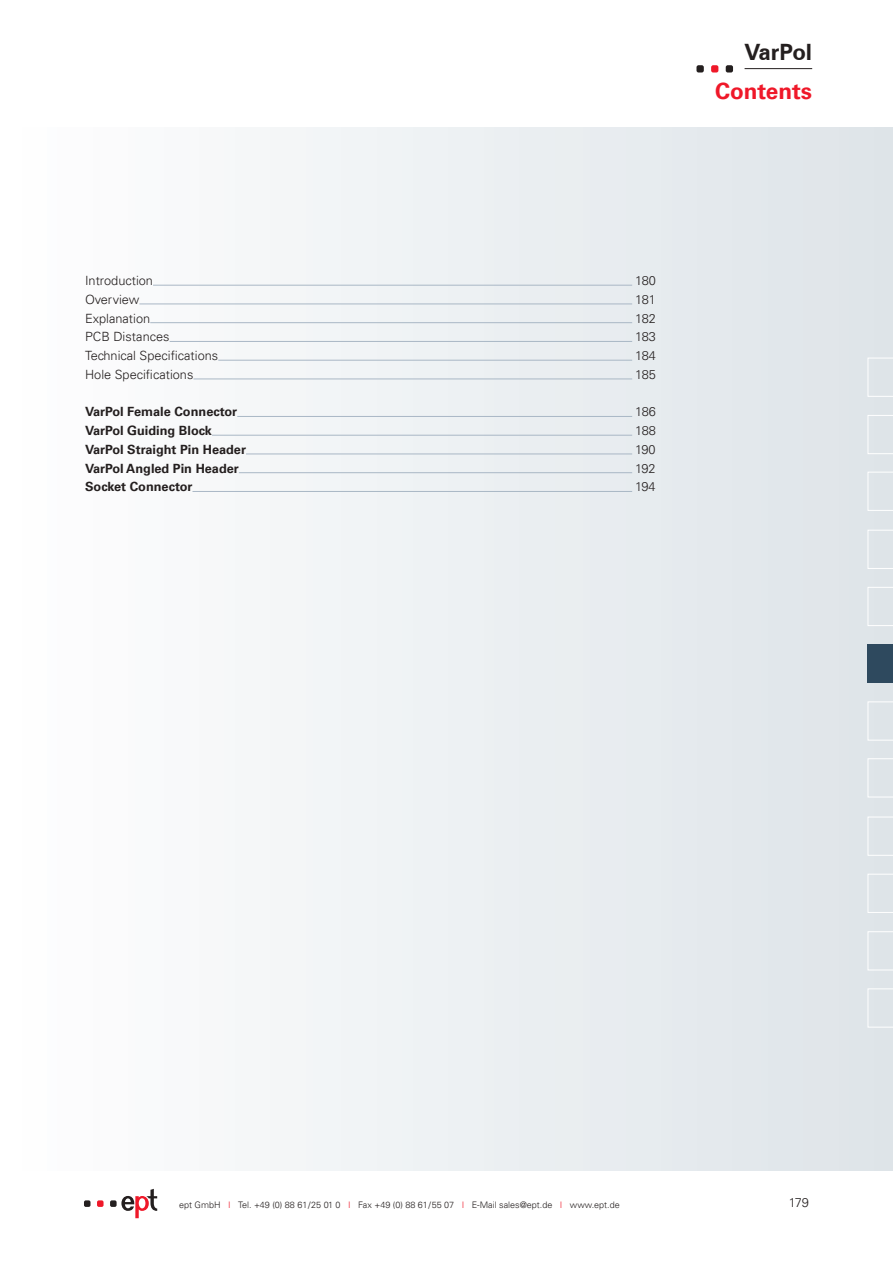
<style>
.page{position:relative;width:893px;height:1263px;background:#fff}
.page>*{position:absolute;margin:0;border:0;box-sizing:border-box;transform-origin:0 0}
.t1{font:700 22.5px "Univers LT";color:#ef1829}
.t2{font:700 22.5px "Zurich BT";color:#241f1f}
.t3{font:300 12.75px "Univers LT";color:#241f1f}
.t4{font:700 12.75px "Univers LT";color:#241f1f}
.t5{font:300 9px "Univers LT";color:#241f1f}
.s1{color:#ef1829}
</style>
<div class="page">
<div style="left:0;top:128px;width:893px;height:1042px;background:linear-gradient(to right,#fefeff,#dde4e8)"></div>
<div style="left:84px;top:1200px;width:7px;height:7px;background:#241f1f;border-radius:2px"></div>
<div style="left:97px;top:1200px;width:7px;height:7px;background:#ef1829;border-radius:2px"></div>
<div style="left:110px;top:1200px;width:7px;height:7px;background:#241f1f;border-radius:2px"></div>
<svg style="left:121px;top:1189px;width:36px;height:29px"></svg>
<hr style="left:745px;top:68px;width:67px;height:1px;background:#241f1f">
<div style="left:696px;top:65px;width:8px;height:8px;background:#241f1f;border-radius:2px"></div>
<div style="left:711px;top:65px;width:7px;height:8px;background:#ef1829;border-radius:2px"></div>
<div style="left:726px;top:65px;width:7px;height:8px;background:#241f1f;border-radius:2px"></div>
<hr style="left:153px;top:285px;width:479px;height:1px;background:#a9b7c5">
<hr style="left:139px;top:304px;width:493px;height:1px;background:#a9b7c5">
<hr style="left:150px;top:322px;width:482px;height:1px;background:#a9b7c5">
<hr style="left:170px;top:341px;width:462px;height:1px;background:#a9b7c5">
<hr style="left:218px;top:360px;width:414px;height:1px;background:#a9b7c5">
<hr style="left:193px;top:379px;width:439px;height:1px;background:#a9b7c5">
<hr style="left:237px;top:416px;width:395px;height:1px;background:#a9b7c5">
<hr style="left:212px;top:435px;width:420px;height:1px;background:#a9b7c5">
<hr style="left:246px;top:454px;width:386px;height:1px;background:#a9b7c5">
<hr style="left:239px;top:472px;width:393px;height:1px;background:#a9b7c5">
<hr style="left:192px;top:491px;width:440px;height:1px;background:#a9b7c5">
<svg style="left:868px;top:358px;width:25px;height:39px"></svg>
<svg style="left:868px;top:415px;width:25px;height:39px"></svg>
<svg style="left:868px;top:472px;width:25px;height:39px"></svg>
<svg style="left:868px;top:530px;width:25px;height:39px"></svg>
<svg style="left:868px;top:587px;width:25px;height:39px"></svg>
<div style="left:868px;top:644px;width:25px;height:39px;background:#2e495e"></div>
<svg style="left:868px;top:701px;width:25px;height:39px"></svg>
<svg style="left:868px;top:758px;width:25px;height:39px"></svg>
<svg style="left:868px;top:817px;width:25px;height:39px"></svg>
<svg style="left:868px;top:931px;width:25px;height:39px"></svg>
<svg style="left:868px;top:874px;width:25px;height:39px"></svg>
<svg style="left:868px;top:988px;width:25px;height:39px"></svg>
<h1 class="t2" style="left:745px;top:38px;width:69px">VarPol</h1>
<h1 class="t1" style="left:715px;top:78px;width:99px">Contents</h1>
<p class="t3" style="left:85px;top:273px;width:70px">Introduction</p>
<p class="t3" style="left:635px;top:273px;width:22px">180</p>
<p class="t3" style="left:85px;top:292px;width:56px">Overview</p>
<p class="t3" style="left:635px;top:292px;width:22px">181</p>
<p class="t3" style="left:85px;top:310px;width:67px">Explanation</p>
<p class="t3" style="left:635px;top:310px;width:22px">182</p>
<p class="t3" style="left:85px;top:329px;width:86px">PCB Distances</p>
<p class="t3" style="left:635px;top:329px;width:22px">183</p>
<p class="t3" style="left:85px;top:348px;width:135px">Technical Specifications</p>
<p class="t3" style="left:635px;top:348px;width:22px">184</p>
<p class="t3" style="left:85px;top:367px;width:110px">Hole Specifications</p>
<p class="t3" style="left:635px;top:367px;width:22px">185</p>
<p class="t4" style="left:85px;top:404px;width:154px">VarPol Female Connector</p>
<p class="t3" style="left:635px;top:404px;width:22px">186</p>
<p class="t4" style="left:85px;top:423px;width:128px">VarPol Guiding Block</p>
<p class="t3" style="left:635px;top:423px;width:22px">188</p>
<p class="t4" style="left:85px;top:442px;width:162px">VarPol Straight Pin Header</p>
<p class="t3" style="left:635px;top:442px;width:22px">190</p>
<p class="t4" style="left:85px;top:461px;width:155px">VarPol Angled Pin Header</p>
<p class="t3" style="left:635px;top:460px;width:22px">192</p>
<p class="t4" style="left:85px;top:479px;width:109px">Socket Connector</p>
<p class="t3" style="left:635px;top:479px;width:22px">194</p>
<p class="t5" style="left:179px;top:1199px;width:442px">ept GmbH <span class="s1">I</span> Tel. +49 (0) 88 61/25 01 0 <span class="s1">I</span> Fax +49 (0) 88 61/55 07 <span class="s1">I</span> E-Mail sales@ept.de <span class="s1">I</span> www.ept.de</p>
<p class="t3" style="left:789px;top:1195px;width:22px">179</p>
</div>
